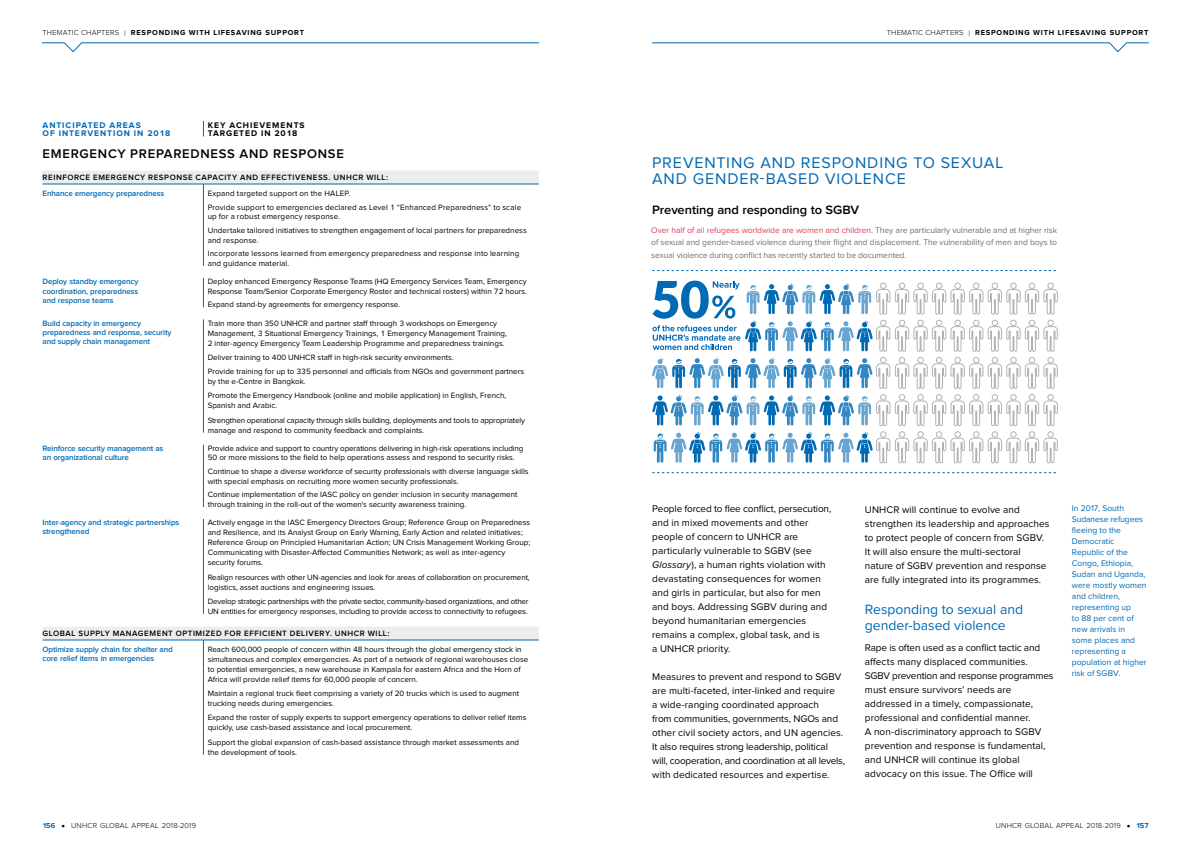
<style>
.page{position:relative;width:1191px;height:842px;background:#fff}
.page>*{position:absolute;margin:0;border:0;box-sizing:border-box;transform-origin:0 0}
.t1{font:16px/16px "Proxima Nova";letter-spacing:.055em;color:#0069b4}
.t2{font:14px/16.5px "Proxima Nova";color:#0069b4}
.t3{font:600 13px "Proxima Nova";letter-spacing:.055em;color:#000}
.t4{font:700 12.9px "Proxima Nova";letter-spacing:-.025em;color:#020203}
.t5{font:600 12.6px "Proxima Nova";color:#000}
.t6{font:10px/14px "Proxima Nova";letter-spacing:.005em;color:#000}
.t7{font:8.5px/12.1px "Proxima Nova";letter-spacing:-.005em;color:#706f6f;text-align:justify}
.t8{font:8.5px/11px "Proxima Nova";color:#0069b4}
.t9{font:700 8.5px/8px "Proxima Nova";letter-spacing:.115em;color:#0069b4}
.t10{font:700 8.5px/8px "Proxima Nova";letter-spacing:.115em;color:#000}
.t11{font:8px/10px "Proxima Nova";color:#000}
.t12{font:600 8px/9.2px "Proxima Nova";letter-spacing:-.015em;color:#0069b4}
.t13{font:8px/10px "Proxima Nova";letter-spacing:-.025em;color:#000}
.t14{font:600 8px "Proxima Nova";letter-spacing:.07em;color:#000}
.t15{font:8px/14.2px "Proxima Nova";letter-spacing:-.02em;color:#000}
.t16{font:700 7.5px "Proxima Nova";letter-spacing:.1em;color:#000}
.t17{font:300 7.5px "Proxima Nova";letter-spacing:.025em;color:#000}
.s1{font-weight:300}
.s2{font-weight:300;font-size:8px}
.s3{color:#e83c58}
.s4{font-style:italic}
.s5{font-weight:700;color:#0069b4}
.s6{font-weight:400;font-size:12px}
</style>
<div class="page">
<svg style="left:43px;top:171px;width:496px;height:469px"></svg>
<hr style="left:43px;top:184px;width:160px;height:1px;background:#0069b4">
<hr style="left:203px;top:184px;width:336px;height:1px;background:#0069b4">
<hr style="left:203px;top:184px;width:1px;height:82px;background:#0069b4">
<svg style="left:203px;top:278px;width:1px;height:29px"></svg>
<hr style="left:203px;top:319px;width:1px;height:114px;background:#0069b4">
<hr style="left:203px;top:445px;width:1px;height:62px;background:#0069b4">
<hr style="left:203px;top:519px;width:1px;height:95px;background:#0069b4">
<hr style="left:203px;top:640px;width:1px;height:115px;background:#0069b4">
<svg style="left:203px;top:121px;width:1px;height:15px"></svg>
<hr style="left:43px;top:640px;width:160px;height:1px;background:#0069b4">
<hr style="left:203px;top:640px;width:336px;height:1px;background:#0069b4">
<svg style="left:652px;top:270px;width:404px;height:1px"></svg>
<svg style="left:652px;top:281px;width:405px;height:192px"></svg>
<svg style="left:43px;top:42px;width:496px;height:10px"></svg>
<svg style="left:652px;top:42px;width:496px;height:10px"></svg>
<p class="t16" style="left:43px;top:29px;width:263px"><span class="s1">THEMATIC CHAPTERS</span> <span class="s2">|</span> RESPONDING WITH LIFESAVING SUPPORT</p>
<p class="t16" style="left:886px;top:29px;width:263px"><span class="s1">THEMATIC CHAPTERS</span> <span class="s2">|</span> RESPONDING WITH LIFESAVING SUPPORT</p>
<p class="t9" style="left:43px;top:121px;width:129px">ANTICIPATED AREAS<br>OF INTERVENTION IN 2018</p>
<p class="t10" style="left:208px;top:121px;width:98px">KEY ACHIEVEMENTS<br>TARGETED IN 2018</p>
<h3 class="t3" style="left:43px;top:148px;width:303px">EMERGENCY PREPAREDNESS AND RESPONSE</h3>
<p class="t14" style="left:43px;top:173px;width:347px">REINFORCE EMERGENCY RESPONSE CAPACITY AND EFFECTIVENESS. UNHCR WILL:</p>
<p class="t12" style="left:43px;top:189px;width:123px">Enhance emergency preparedness</p>
<p class="t11" style="left:208px;top:187px;width:315px;line-height:13.8px">Expand targeted support on the HALEP.<br>Provide support to emergencies declared as Level 1 “Enhanced Preparedness” to scale</p>
<p class="t11" style="left:208px;top:210px;width:320px;line-height:13.8px">up for a robust emergency response.<br>Undertake tailored initiatives to strengthen engagement of local partners for preparedness</p>
<p class="t11" style="left:208px;top:233px;width:313px;line-height:13.8px">and response.<br>Incorporate lessons learned from emergency preparedness and response into learning</p>
<p class="t11" style="left:208px;top:258px;width:83px">and guidance material.</p>
<p class="t12" style="left:43px;top:277px;width:97px;line-height:9.5px;text-align:justify">Deploy standby emergency coordination, preparedness and response teams</p>
<p class="t11" style="left:208px;top:277px;width:321px;line-height:9.5px">Deploy enhanced Emergency Response Teams (HQ Emergency Services Team, Emergency<br>Response Team/Senior Corporate Emergency Roster and technical rosters) within 72 hours.</p>
<p class="t11" style="left:208px;top:300px;width:194px">Expand stand-by agreements for emergency response.</p>
<p class="t12" style="left:43px;top:319px;width:130px">Build capacity in emergency preparedness and response, security and supply chain management</p>
<p class="t11" style="left:208px;top:318px;width:301px">Train more than 350 UNHCR and partner staff through 3 workshops on Emergency<br>Management, 3 Situational Emergency Trainings, 1 Emergency Management Training,<br>2 inter-agency Emergency Team Leadership Programme and preparedness trainings.</p>
<p class="t11" style="left:208px;top:350px;width:318px;line-height:14.3px">Deliver training to 400 UNHCR staff in high-risk security environments.<br>Provide training for up to 335 personnel and officials from NGOs and government partners</p>
<p class="t11" style="left:208px;top:375px;width:300px;line-height:14.3px">by the e-Centre in Bangkok.<br>Promote the Emergency Handbook (online and mobile application) in English, French,</p>
<p class="t15" style="left:208px;top:399px;width:319px">Spanish and Arabic.<br>Strengthen operational capacity through skills building, deployments and tools to appropriately</p>
<p class="t11" style="left:208px;top:425px;width:218px">manage and respond to community feedback and complaints.</p>
<p class="t12" style="left:43px;top:444px;width:122px;line-height:9.5px">Reinforce security management as an organizational culture</p>
<p class="t11" style="left:208px;top:444px;width:317px;line-height:9.5px">Provide advice and support to country operations delivering in high-risk operations including<br>50 or more missions to the field to help operations assess and respond to security risks.</p>
<p class="t11" style="left:208px;top:467px;width:322px;line-height:9.5px">Continue to shape a diverse workforce of security professionals with diverse language skills with special emphasis on recruiting more women security professionals.</p>
<p class="t11" style="left:208px;top:490px;width:311px;line-height:9.5px">Continue implementation of the IASC policy on gender inclusion in security management through training in the roll-out of the women's security awareness training.</p>
<p class="t12" style="left:43px;top:518px;width:138px">Inter-agency and strategic partnerships strengthened</p>
<p class="t11" style="left:208px;top:518px;width:324px">Actively engage in the IASC Emergency Directors Group; Reference Group on Preparedness and Resilience, and its Analyst Group on Early Warning, Early Action and related initiatives; Reference Group on Principled Humanitarian Action; UN Crisis Management Working Group; Communicating with Disaster-Affected Communities Network; as well as inter-agency security forums.</p>
<p class="t11" style="left:208px;top:572px;width:323px">Realign resources with other UN-agencies and look for areas of collaboration on procurement, logistics, asset auctions and engineering issues.</p>
<p class="t13" style="left:208px;top:596px;width:322px">Develop strategic partnerships with the private sector, community-based organizations, and other<br>UN entities for emergency responses, including to provide access to connectivity to refugees.</p>
<p class="t14" style="left:43px;top:629px;width:348px">GLOBAL SUPPLY MANAGEMENT OPTIMIZED FOR EFFICIENT DELIVERY. UNHCR WILL:</p>
<p class="t12" style="left:43px;top:645px;width:132px">Optimize supply chain for shelter and core relief items in emergencies</p>
<p class="t11" style="left:208px;top:645px;width:322px">Reach 600,000 people of concern within 48 hours through the global emergency stock in simultaneous and complex emergencies. As part of a network of regional warehouses close to potential emergencies, a new warehouse in Kampala for eastern Africa and the Horn of Africa will provide relief items for 60,000 people of concern.</p>
<p class="t11" style="left:208px;top:689px;width:313px">Maintain a regional truck fleet comprising a variety of 20 trucks which is used to augment trucking needs during emergencies.</p>
<p class="t11" style="left:208px;top:713px;width:320px">Expand the roster of supply experts to support emergency operations to deliver relief items quickly, use cash-based assistance and local procurement.</p>
<p class="t11" style="left:208px;top:737px;width:313px">Support the global expansion of cash-based assistance through market assessments and the development of tools.</p>
<h1 class="t1" style="left:652px;top:155px;width:352px">PREVENTING AND RESPONDING TO SEXUAL<br>AND GENDER-BASED VIOLENCE</h1>
<h3 class="t5" style="left:652px;top:204px;width:209px">Preventing and responding to SGBV</h3>
<h3 class="t4" style="left:651px;top:209px;width:203px">Preventing and responding to SGBV</h3>
<p class="t7" style="left:651px;top:225px;width:407px"><span class="s3">Over half of all refugees worldwide are women and children</span>. They are particularly vulnerable and at higher risk of sexual and gender-based violence during their flight and displacement. The vulnerability of men and boys to sexual violence during conflict has recently started to be documented.</p>
<p class="t6" style="left:652px;top:502px;width:181px">People forced to flee conflict, persecution, and in mixed movements and other people of concern to UNHCR are particularly vulnerable to SGBV (see <span class="s4">Glossary</span>), a human rights violation with devastating consequences for women and girls in particular, but also for men and boys. Addressing SGBV during and beyond humanitarian emergencies remains a complex, global task, and is<br>a UNHCR priority.</p>
<p class="t6" style="left:652px;top:670px;width:194px">Measures to prevent and respond to SGBV are multi-faceted, inter-linked and require<br>a wide-ranging coordinated approach<br>from communities, governments, NGOs and other civil society actors, and UN agencies.<br>It also requires strong leadership, political will, cooperation, and coordination at all levels, with dedicated resources and expertise.</p>
<p class="t6" style="left:865px;top:503px;width:186px">UNHCR will continue to evolve and strengthen its leadership and approaches to protect people of concern from SGBV.<br>It will also ensure the multi-sectoral nature of SGBV prevention and response are fully integrated into its programmes.</p>
<h2 class="t2" style="left:865px;top:601px;width:160px">Responding to sexual and gender-based violence</h2>
<p class="t6" style="left:865px;top:641px;width:190px">Rape is often used as a conflict tactic and affects many displaced communities.<br>SGBV prevention and response programmes must ensure survivors’ needs are addressed in a timely, compassionate, professional and confidential manner.<br>A non-discriminatory approach to SGBV prevention and response is fundamental, and UNHCR will continue its global advocacy on this issue. The Office will</p>
<p class="t8" style="left:1071px;top:503px;width:76px">In 2017, South<br>Sudanese refugees fleeing to the<br>Democratic<br>Republic of the<br>Congo, Ethiopia,<br>Sudan and Uganda, were mostly women and children, representing up<br>to 88 per cent of new arrivals in some places and representing a population at higher risk of SGBV.</p>
<p class="t17" style="left:43px;top:822px;width:155px"><span class="s5">156</span> <span class="s6">•</span> UNHCR GLOBAL APPEAL 2018-2019</p>
<p class="t17" style="left:995px;top:822px;width:154px">UNHCR GLOBAL APPEAL 2018-2019 <span class="s6">•</span> <span class="s5">157</span></p>
</div>
